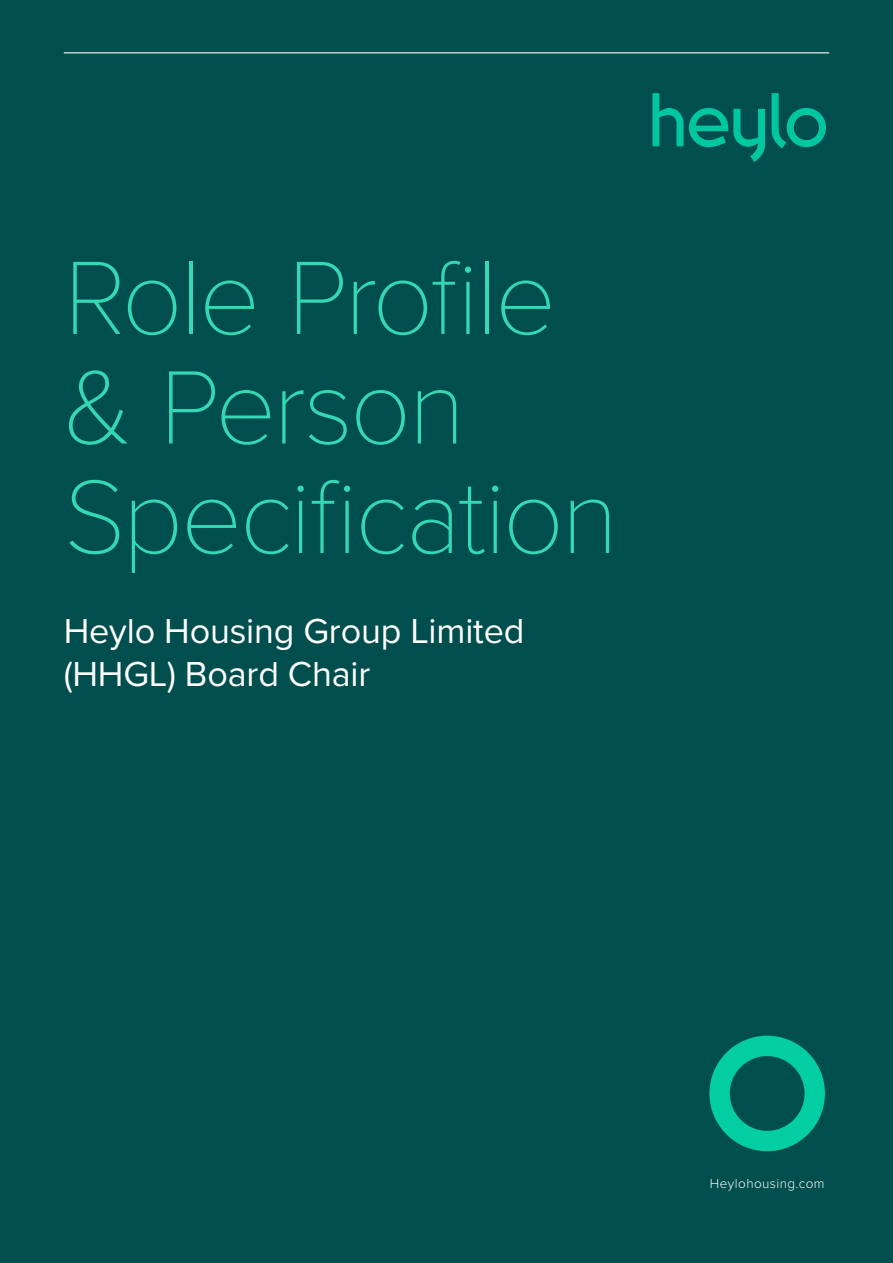
<style>
.page{position:relative;width:893px;height:1263px;background:#004f4e}
.page>*{position:absolute;margin:0;border:0;box-sizing:border-box;transform-origin:0 0}
.t1{font:100 108px/109.5px "Proxima Nova T";letter-spacing:-.03em;color:#35d8b5}
.t2{font:36px/43.2px "Proxima Nova";letter-spacing:-.005em;color:#fff}
.t3{font:300 13.5px "Proxima Nova";letter-spacing:.03em;color:#fbfbf7}
</style>
<div class="page">
<hr style="left:64px;top:52px;width:765px;height:1px;background:#fbfbf7">
<svg style="left:709px;top:1036px;width:116px;height:115px"></svg>
<svg style="left:652px;top:93px;width:174px;height:68px"></svg>
<h1 class="t1" style="left:64px;top:236px;width:556px">Role Profile &amp; Person<br>Specification</h1>
<p class="t2" style="left:64px;top:608px;width:462px">Heylo Housing Group Limited (HHGL) Board Chair</p>
<p class="t3" style="left:710px;top:1173px;width:116px">Heylohousing.com</p>
</div>
